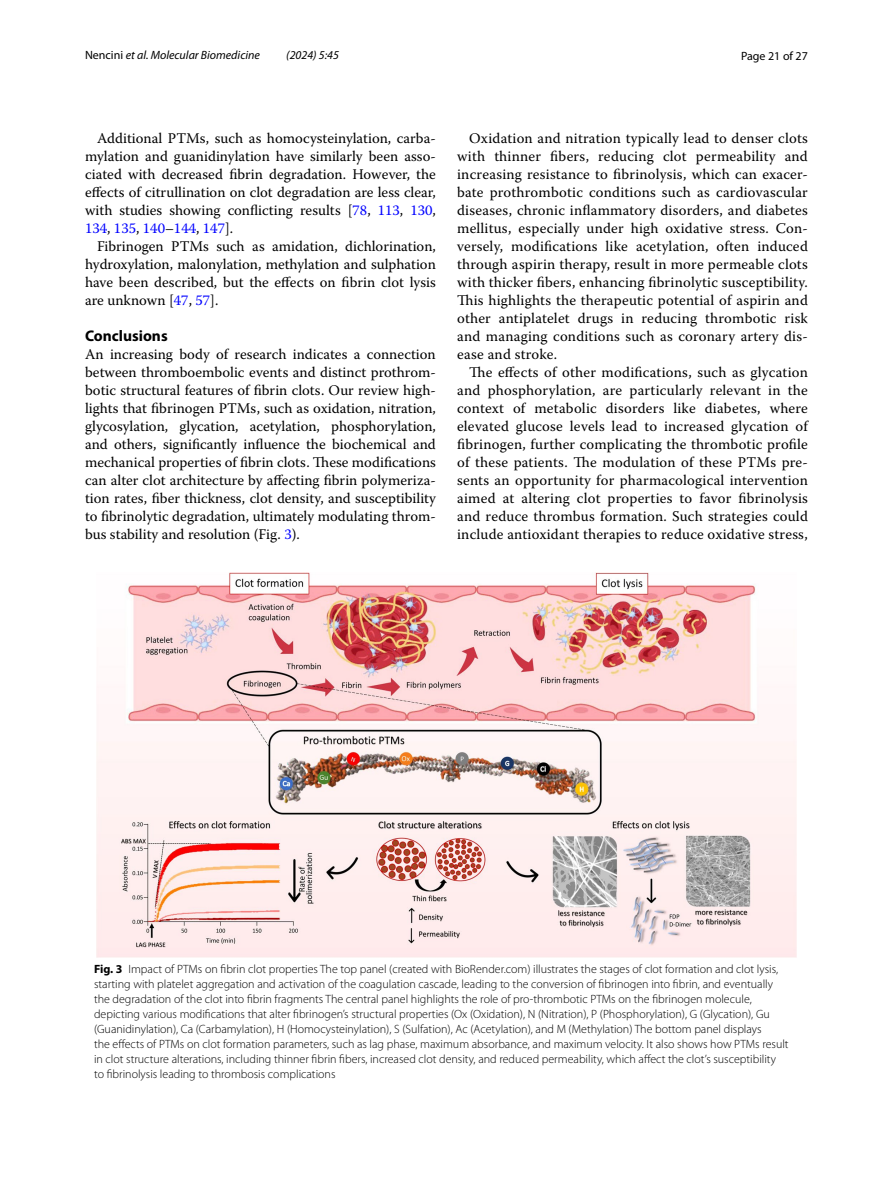
<style>
.page{position:relative;width:893px;height:1187px;background:#fff}
.page>*{position:absolute;margin:0;border:0;box-sizing:border-box;transform-origin:0 0}
.t1{font:700 15.45px "Myriad Pro";color:#000}
.t2{font:14.7px/18px "Warnock Pro";letter-spacing:.005em;color:#000;text-align:justify}
.t3{font:300 12px/15px "Myriad Pro";color:#000}
.t4{font:italic 12px "Myriad Pro";color:#000}
.t5{font:12px "Myriad Pro";color:#000}
.s1{font-style:normal}
.s2{color:#00f}
.s3{font-weight:700}
</style>
<div class="page">
<img style="left:96px;top:572px;width:701px;height:385px">
<p class="t4" style="left:85px;top:48px;width:176px"><span class="s1">Nencini</span> et al. Molecular Biomedicine</p>
<p class="t4" style="left:286px;top:48px;width:54px">(2024) 5:45</p>
<p class="t5" style="left:741px;top:48px;width:68px">Page 21 of 27</p>
<p class="t2" style="left:85px;top:128px;width:352px;text-indent:12px">Additional PTMs, such as homocysteinylation, carba&shy;mylation and guanidinylation have similarly been asso&shy;ciated with decreased fibrin degradation. However, the effects of citrullination on clot degradation are less clear, with studies showing conflicting results [<span class="s2">78</span>, <span class="s2">113</span>, <span class="s2">130</span>, <span class="s2">134</span>, <span class="s2">135</span>, <span class="s2">140</span>–<span class="s2">144</span>, <span class="s2">147</span>].</p>
<p class="t2" style="left:85px;top:236px;width:352px;text-indent:12px">Fibrinogen PTMs such as amidation, dichlorination, hydroxylation, malonylation, methylation and sulphation have been described, but the effects on fibrin clot lysis are unknown [<span class="s2">47</span>, <span class="s2">57</span>].</p>
<p class="t1" style="left:85px;top:325px;width:84px">Conclusions</p>
<p class="t2" style="left:85px;top:344px;width:352px">An increasing body of research indicates a connection between thromboembolic events and distinct prothrom&shy;botic structural features of fibrin clots. Our review high&shy;lights that fibrinogen PTMs, such as oxidation, nitration, glycosylation, glycation, acetylation, phosphorylation, and others, significantly influence the biochemical and mechanical properties of fibrin clots. These modifications can alter clot architecture by affecting fibrin polymeriza&shy;tion rates, fiber thickness, clot density, and susceptibility to fibrinolytic degradation, ultimately modulating throm&shy;bus stability and resolution (Fig. <span class="s2">3</span>).</p>
<p class="t2" style="left:457px;top:128px;width:352px;text-indent:12px">Oxidation and nitration typically lead to denser clots with thinner fibers, reducing clot permeability and increasing resistance to fibrinolysis, which can exacer&shy;bate prothrombotic conditions such as cardiovascular diseases, chronic inflammatory disorders, and diabetes mellitus, especially under high oxidative stress. Con&shy;versely, modifications like acetylation, often induced through aspirin therapy, result in more permeable clots with thicker fibers, enhancing fibrinolytic susceptibility.<br>This highlights the therapeutic potential of aspirin and other antiplatelet drugs in reducing thrombotic risk and managing conditions such as coronary artery dis&shy;ease and stroke.</p>
<p class="t2" style="left:457px;top:362px;width:352px;text-indent:12px">The effects of other modifications, such as glycation and phosphorylation, are particularly relevant in the context of metabolic disorders like diabetes, where elevated glucose levels lead to increased glycation of fibrinogen, further complicating the thrombotic profile of these patients. The modulation of these PTMs pre&shy;sents an opportunity for pharmacological intervention aimed at altering clot properties to favor fibrinolysis and reduce thrombus formation. Such strategies could include antioxidant therapies to reduce oxidative stress,</p>
<p class="t3" style="left:94px;top:961px;width:696px"><span class="s3">Fig. 3</span> Impact of PTMs on fibrin clot properties The top panel (created with BioRender.com) illustrates the stages of clot formation and clot lysis, starting with platelet aggregation and activation of the coagulation cascade, leading to the conversion of fibrinogen into fibrin, and eventually the degradation of the clot into fibrin fragments The central panel highlights the role of pro-thrombotic PTMs on the fibrinogen molecule, depicting various modifications that alter fibrinogen’s structural properties (Ox (Oxidation), N (Nitration), P (Phosphorylation), G (Glycation), Gu (Guanidinylation), Ca (Carbamylation), H (Homocysteinylation), S (Sulfation), Ac (Acetylation), and M (Methylation) The bottom panel displays<br>the effects of PTMs on clot formation parameters, such as lag phase, maximum absorbance, and maximum velocity. It also shows how PTMs result in clot structure alterations, including thinner fibrin fibers, increased clot density, and reduced permeability, which affect the clot’s susceptibility to fibrinolysis leading to thrombosis complications</p>
</div>
